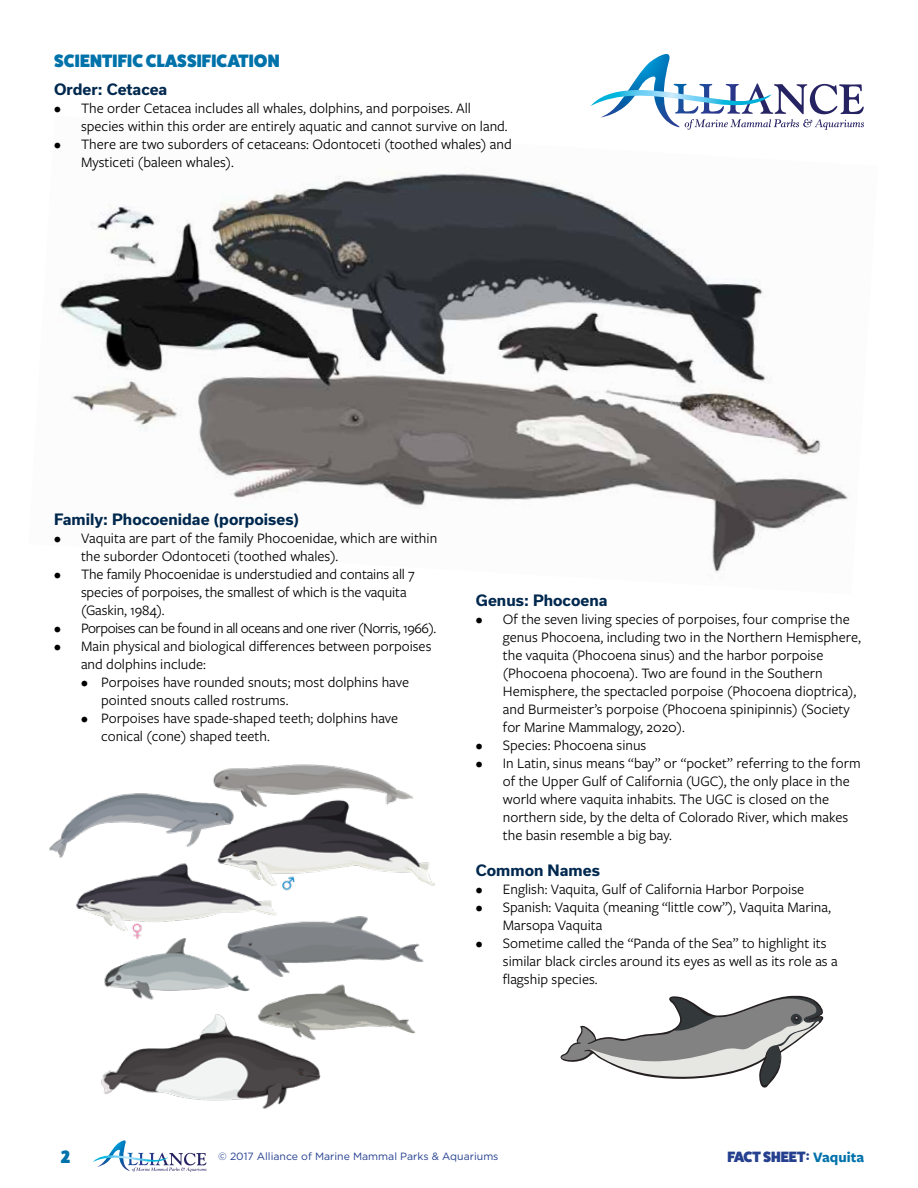
<style>
.page{position:relative;width:918px;height:1188px;background:#fff}
.page>*{position:absolute;margin:0;border:0;box-sizing:border-box;transform-origin:0 0}
.t1{font:800 18px "Fat Frank";letter-spacing:.01em;color:#0072aa}
.t2{font:15px/18px "Freight Sans Pro";color:#000}
.t3{font:700 15px "Usual";color:#00284e}
.t4{font:15px "Freight Sans Pro";letter-spacing:-.03em;color:#000}
.t5{font:800 15px "Fat Frank";color:#25408f}
.t6{font:10.5px "Gotham";color:#25408f}
.s1{font-family:"Freight Sans Pro";font-weight:700;color:#0072aa}
</style>
<div class="page">
<svg style="left:93px;top:1140px;width:114px;height:32px"></svg>
<img style="left:60px;top:173px;width:788px;height:399px">
<img style="left:49px;top:764px;width:386px;height:345px">
<svg style="left:591px;top:54px;width:273px;height:76px"></svg>
<svg style="left:561px;top:995px;width:263px;height:93px"></svg>
<p class="t1" style="left:54px;top:50px;width:227px">SCIENTIFIC CLASSIFICATION</p>
<p class="t3" style="left:54px;top:81px;width:115px">Order: Cetacea</p>
<p class="t2" style="left:81px;top:99px;width:428px;text-indent:-27px">• The order Cetacea includes all whales, dolphins, and porpoises. All species within this order are entirely aquatic and cannot survive on land.</p>
<p class="t2" style="left:81px;top:135px;width:432px;text-indent:-27px">• There are two suborders of cetaceans: Odontoceti (toothed whales) and<br>Mysticeti (baleen whales).</p>
<p class="t3" style="left:54px;top:511px;width:247px">Family: Phocoenidae (porpoises)</p>
<p class="t2" style="left:81px;top:529px;width:358px;text-indent:-27px">• Vaquita are part of the family Phocoenidae, which are within the suborder Odontoceti (toothed whales).</p>
<p class="t2" style="left:81px;top:565px;width:335px;text-indent:-27px">• The family Phocoenidae is understudied and contains all 7 species of porpoises, the smallest of which is the vaquita (Gaskin, 1984).</p>
<p class="t4" style="left:54px;top:618px;width:384px">• Porpoises can be found in all oceans and one river (Norris, 1966).</p>
<p class="t2" style="left:81px;top:637px;width:352px;text-indent:-27px">• Main physical and biological differences between porpoises and dolphins include:</p>
<p class="t2" style="left:101px;top:673px;width:309px;text-indent:-20px">• Porpoises have rounded snouts; most dolphins have pointed snouts called rostrums.</p>
<p class="t2" style="left:101px;top:709px;width:299px;text-indent:-20px">• Porpoises have spade-shaped teeth; dolphins have conical (cone) shaped teeth.</p>
<p class="t3" style="left:476px;top:592px;width:133px">Genus: Phocoena</p>
<p class="t2" style="left:503px;top:610px;width:360px;text-indent:-27px">• Of the seven living species of porpoises, four comprise the genus Phocoena, including two in the Northern Hemisphere, the vaquita (Phocoena sinus) and the harbor porpoise (Phocoena phocoena). Two are found in the Southern Hemisphere, the spectacled porpoise (Phocoena dioptrica), and Burmeister’s porpoise (Phocoena spinipinnis) (Society for Marine Mammalogy, 2020).</p>
<p class="t2" style="left:476px;top:736px;width:172px">• Species: Phocoena sinus</p>
<p class="t2" style="left:503px;top:754px;width:359px;text-indent:-27px">• In Latin, sinus means “bay” or “pocket” referring to the form of the Upper Gulf of California (UGC), the only place in the world where vaquita inhabits. The UGC is closed on the northern side, by the delta of Colorado River, which makes the basin resemble a big bay.</p>
<p class="t3" style="left:476px;top:862px;width:126px">Common Names</p>
<p class="t2" style="left:476px;top:880px;width:330px">• English: Vaquita, Gulf of California Harbor Porpoise</p>
<p class="t2" style="left:503px;top:898px;width:330px;text-indent:-27px">• Spanish: Vaquita (meaning “little cow”), Vaquita Marina,<br>Marsopa Vaquita</p>
<p class="t2" style="left:503px;top:934px;width:336px;text-indent:-27px">• Sometime called the “Panda of the Sea” to highlight its similar black circles around its eyes as well as its role as a flagship species.</p>
<p class="t1" style="left:61px;top:1146px;width:11px">2</p>
<p class="t6" style="left:218px;top:1150px;width:282px">© 2017 Alliance of Marine Mammal Parks &amp; Aquariums</p>
<p class="t5" style="left:727px;top:1148px;width:138px">FACT SHEET: <span class="s1">Vaquita</span></p>
</div>
